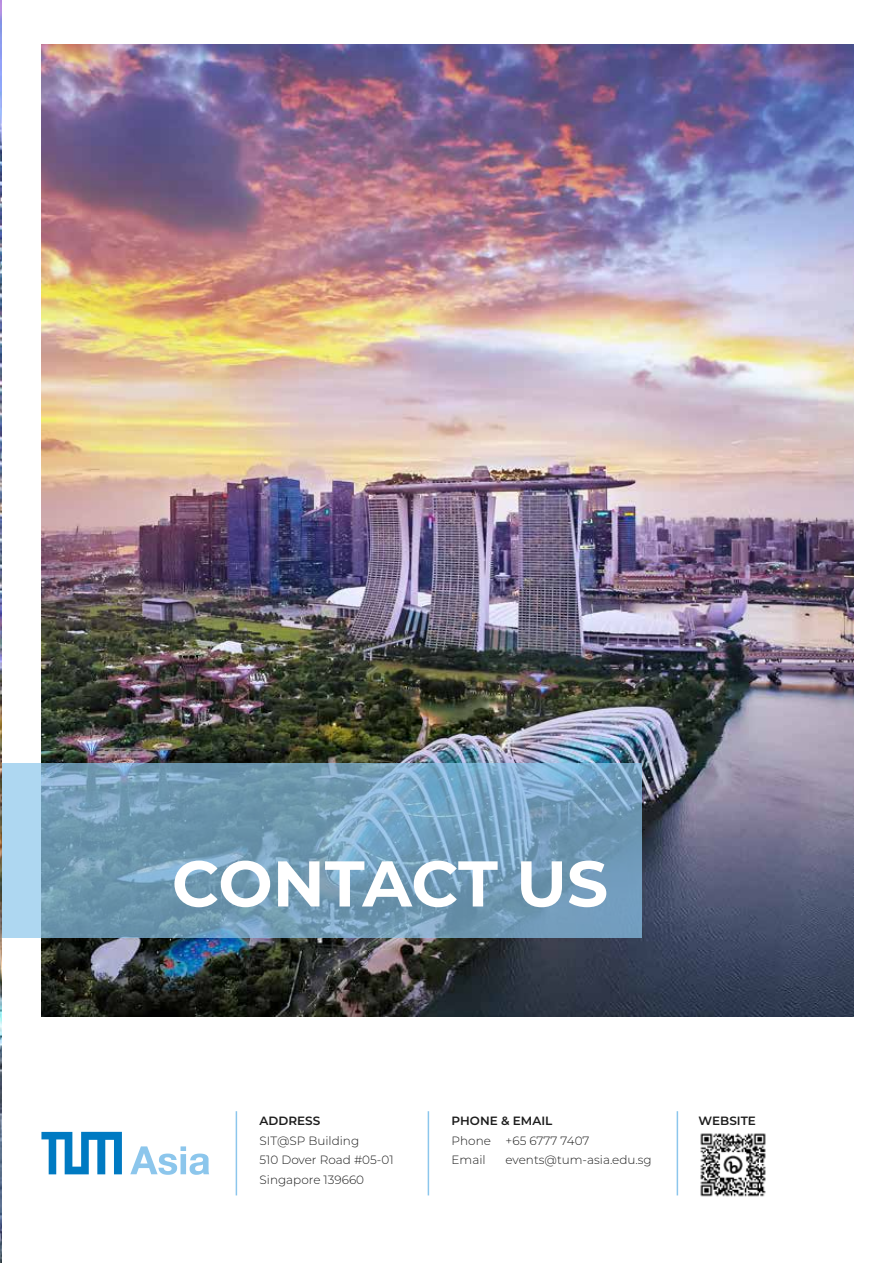
<style>
.page{position:relative;width:893px;height:1263px;background:#fff}
.page>*{position:absolute;margin:0;border:0;box-sizing:border-box;transform-origin:0 0}
.t1{font:700 64.5px "Montserrat";letter-spacing:-.005em;color:#fff}
.t2{font:300 12px/19.5px "Montserrat";color:#1c1c1c}
.t3{font:600 12px "Montserrat";color:#1c1c1c}
</style>
<div class="page">
<img style="left:41px;top:45px;width:813px;height:972px">
<hr style="left:236px;top:1111px;width:1px;height:84px;background:#8cc6ec">
<svg style="left:2px;top:763px;width:640px;height:174px"></svg>
<hr style="left:428px;top:1111px;width:1px;height:84px;background:#8cc6ec">
<hr style="left:677px;top:1111px;width:1px;height:84px;background:#8cc6ec">
<img style="left:0;top:0;width:2px;height:1263px">
<img style="left:700px;top:1133px;width:66px;height:64px">
<svg style="left:130px;top:1146px;width:79px;height:29px"></svg>
<svg style="left:41px;top:1132px;width:81px;height:42px"></svg>
<h1 class="t1" style="left:172px;top:837px;width:438px">CONTACT US</h1>
<p class="t3" style="left:260px;top:1112px;width:62px">ADDRESS</p>
<p class="t2" style="left:260px;top:1130px;width:136px">SIT@SP Building<br>510 Dover Road #05-01<br>Singapore 139660</p>
<p class="t3" style="left:452px;top:1112px;width:102px">PHONE &amp; EMAIL</p>
<p class="t2" style="left:452px;top:1130px;width:139px">Phone +65 6777 7407<br>Email</p>
<p class="t2" style="left:506px;top:1150px;width:148px">events@tum-asia.edu.sg</p>
<p class="t3" style="left:699px;top:1112px;width:59px">WEBSITE</p>
</div>
